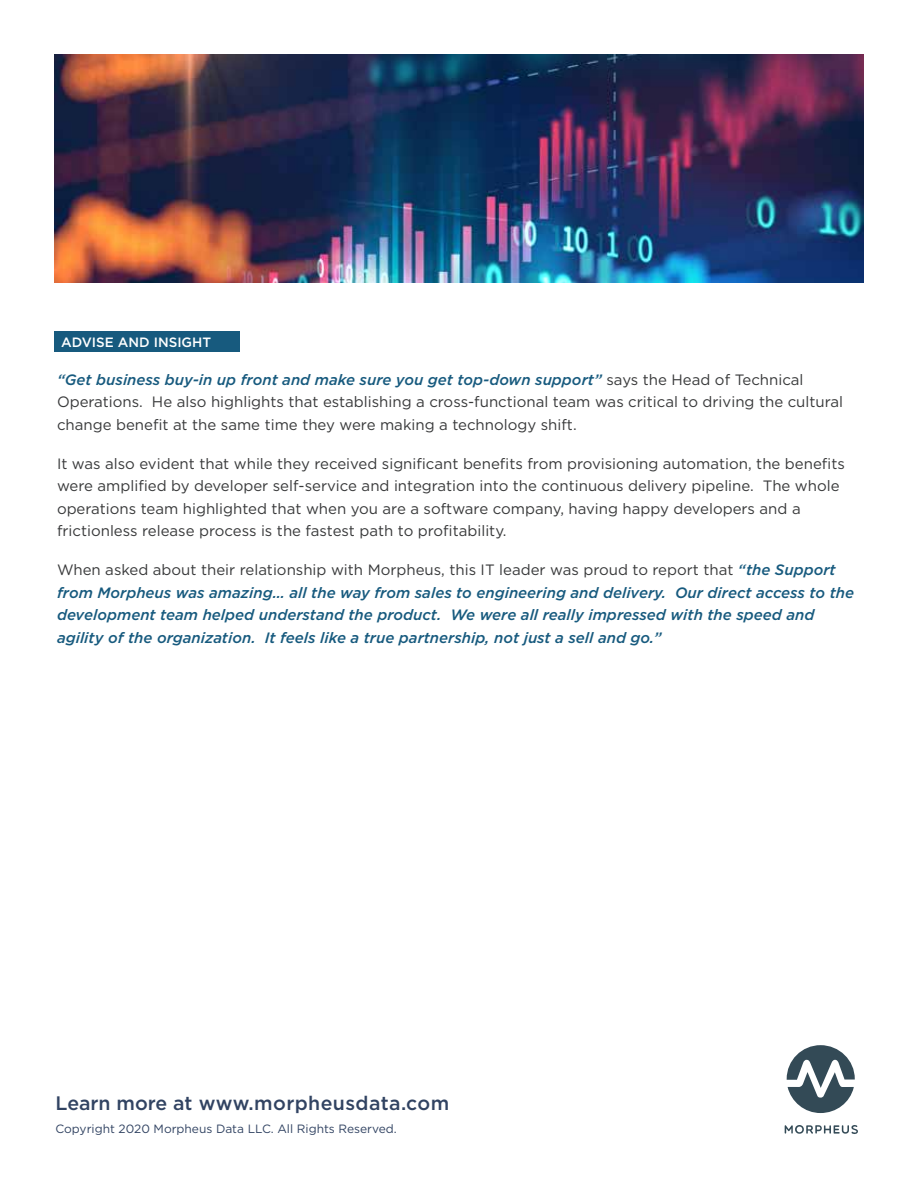
<style>
.page{position:relative;width:918px;height:1188px;background:#fff}
.page>*{position:absolute;margin:0;border:0;box-sizing:border-box;transform-origin:0 0}
.t1{font:500 19.5px "Gotham";letter-spacing:.015em;color:#314362}
.t2{font:15px/22.5px "Gotham";color:#38393a}
.t3{font:italic 500 15px/22.5px "Gotham";color:#175a7e}
.t4{font:500 13.5px "Gotham";color:#fff}
.t5{font:12px "Gotham";color:#314362}
.s1{font-weight:500;font-style:italic;color:#175a7e}
.s2{font-weight:400;font-style:normal;color:#38393a}
</style>
<div class="page">
<svg style="left:785px;top:1125px;width:73px;height:9px"></svg>
<svg style="left:787px;top:1045px;width:68px;height:68px"></svg>
<div style="left:54px;top:331px;width:185px;height:21px;background:#175a7e"></div>
<img style="left:54px;top:54px;width:810px;height:229px">
<p class="t4" style="left:61px;top:333px;width:152px">ADVISE AND INSIGHT</p>
<p class="t2" style="left:57px;top:368px;width:788px"><span class="s1">“Get business buy-in up front and make sure you get top-down support”</span> says the Head of Technical<br>Operations. He also highlights that establishing a cross-functional team was critical to driving the cultural change benefit at the same time they were making a technology shift.</p>
<p class="t2" style="left:57px;top:452px;width:789px">It was also evident that while they received significant benefits from provisioning automation, the benefits were amplified by developer self-service and integration into the continuous delivery pipeline. The whole operations team highlighted that when you are a software company, having happy developers and a frictionless release process is the fastest path to profitability.</p>
<p class="t3" style="left:57px;top:558px;width:799px"><span class="s2">When asked about their relationship with Morpheus, this IT leader was proud to report that</span> “the Support from Morpheus was amazing… all the way from sales to engineering and delivery. Our direct access to the development team helped understand the product. We were all really impressed with the speed and agility of the organization. It feels like a true partnership, not just a sell and go.”</p>
<h1 class="t1" style="left:56px;top:1091px;width:395px">Learn more at www.morpheusdata.com</h1>
<p class="t5" style="left:56px;top:1121px;width:343px">Copyright 2020 Morpheus Data LLC. All Rights Reserved.</p>
</div>
